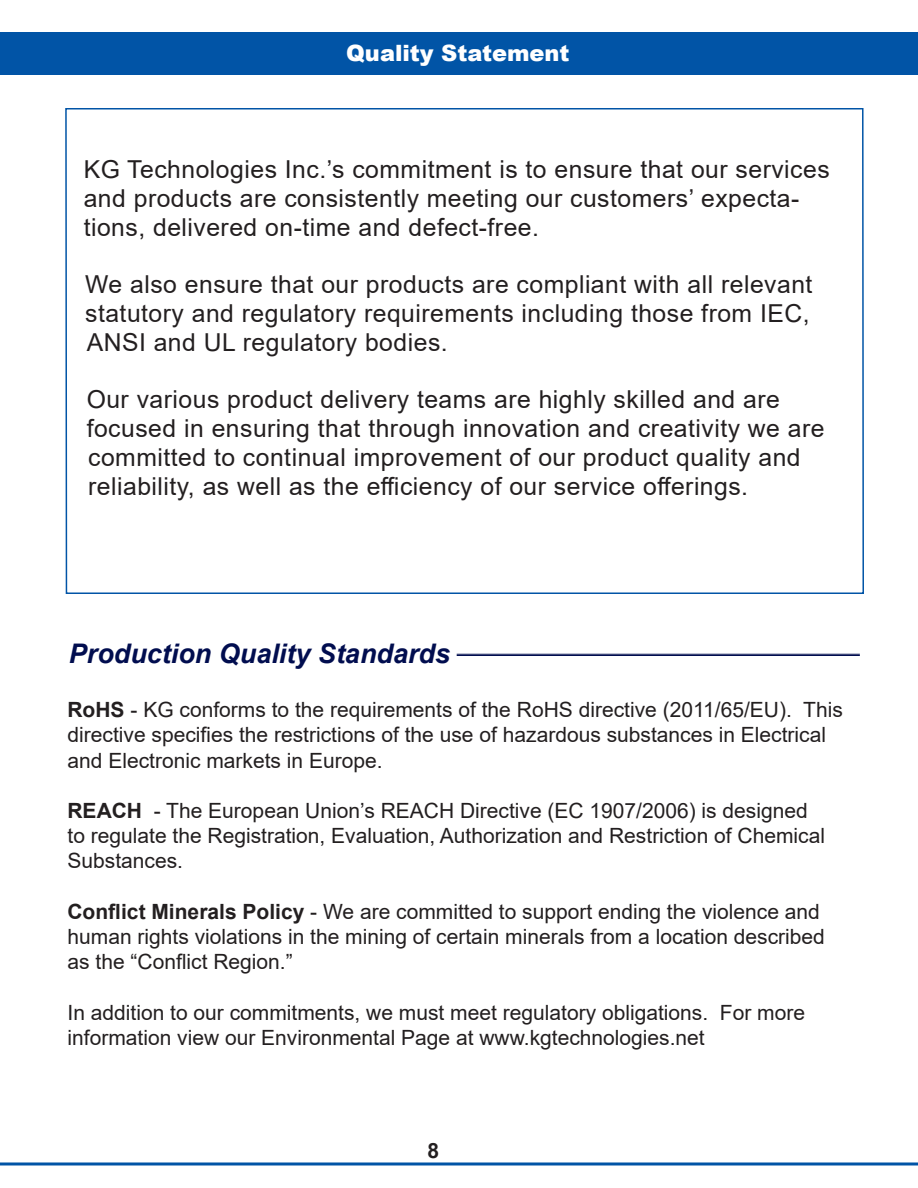
<style>
.page{position:relative;width:918px;height:1188px;background:#fff}
.page>*{position:absolute;margin:0;border:0;box-sizing:border-box;transform-origin:0 0}
.t1{font:italic 700 27px "Arial";color:#010d4f}
.t2{font:24.75px/28.8px "Arial";letter-spacing:.02em;color:#231f20}
.t3{font:900 22.5px "Arial";color:#fff}
.t4{font:21px/25.2px "Arial";color:#231f20}
.t5{font:700 21px "Arial";color:#231f20}
.s1{font-weight:700}
</style>
<div class="page">
<hr style="left:0;top:1162px;width:918px;height:3px;background:#0154a6">
<div style="left:0;top:33px;width:918px;height:42px;background:#0154a6"></div>
<hr style="left:457px;top:654px;width:403px;height:1px;background:#010d4f">
<hr style="left:457px;top:655px;width:403px;height:1px;background:#010d4f">
<svg style="left:65px;top:108px;width:799px;height:486px"></svg>
<p class="t3" style="left:346px;top:37px;width:225px">Quality Statement</p>
<p class="t2" style="left:84px;top:155px;width:748px">KG Technologies Inc.’s commitment is to ensure that our services and products are consistently meeting our customers’ expecta&shy;tions, delivered on-time and defect-free.</p>
<p class="t2" style="left:85px;top:270px;width:729px;text-align:justify">We also ensure that our products are compliant with all relevant statutory and regulatory requirements including those from IEC, ANSI and UL regulatory bodies.</p>
<p class="t2" style="left:87px;top:385px;width:695px">Our various product delivery teams are highly skilled and are</p>
<p class="t2" style="left:87px;top:414px;width:739px">focused in ensuring that through innovation and creativity we are committed to continual improvement of our product quality and</p>
<p class="t2" style="left:88px;top:472px;width:661px">reliability, as well as the efficiency of our service offerings.</p>
<p class="t1" style="left:69px;top:635px;width:383px">Production Quality Standards</p>
<p class="t4" style="left:68px;top:697px;width:777px"><span class="s1">RoHS</span> - KG conforms to the requirements of the RoHS directive (2011/65/EU). This directive specifies the restrictions of the use of hazardous substances in Electrical and Electronic markets in Europe.</p>
<p class="t4" style="left:68px;top:798px;width:759px"><span class="s1">REACH</span> - The European Union’s REACH Directive (EC 1907/2006) is designed to regulate the Registration, Evaluation, Authorization and Restriction of Chemical<br>Substances.</p>
<p class="t4" style="left:68px;top:899px;width:754px"><span class="s1">Conflict Minerals Policy</span> - We are committed to support ending the violence and</p>
<p class="t4" style="left:68px;top:924px;width:759px">human rights violations in the mining of certain minerals from a location described as the “Conflict Region.”</p>
<p class="t4" style="left:68px;top:1000px;width:739px">In addition to our commitments, we must meet regulatory obligations. For more information view our Environmental Page at www.kgtechnologies.net</p>
<p class="t5" style="left:428px;top:1136px;width:13px">8</p>
</div>
